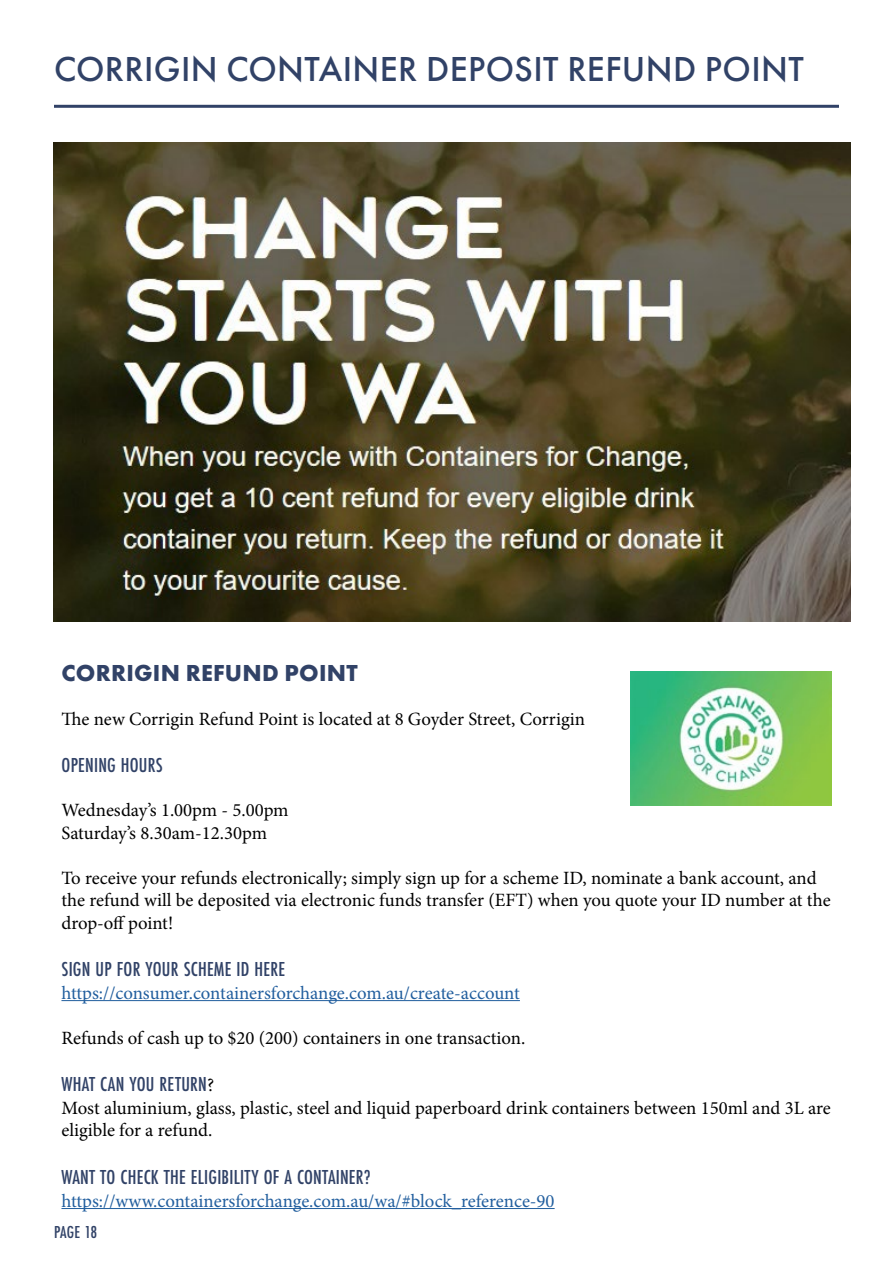
<style>
.page{position:relative;width:893px;height:1263px;background:#fff}
.page>*{position:absolute;margin:0;border:0;box-sizing:border-box;transform-origin:0 0}
.t1{font:500 36px "Futura PT";letter-spacing:.01em;color:#314267}
.t2{font:700 24px "Futura PT";letter-spacing:.01em;color:#314267}
.t3{font:500 21px "Futura PT Cond";letter-spacing:.01em;color:#314267}
.t4{font:18.75px/22.5px "Minion Pro";color:#000}
.t5{font:18.75px "Minion Pro";letter-spacing:-.005em;color:#215e9e}
.t6{font:500 18px "Futura PT Cond";color:#314267}
.s1{font-family:"Minion Pro";font-weight:400;font-size:18.75px;color:#000}
</style>
<div class="page">
<img style="left:631px;top:671px;width:200px;height:134px">
<hr style="left:54px;top:105px;width:785px;height:3px;background:#314267">
<hr style="left:61px;top:1000px;width:459px;height:1px;background:#215e9e">
<hr style="left:61px;top:1208px;width:494px;height:1px;background:#215e9e">
<img style="left:53px;top:142px;width:798px;height:479px">
<h1 class="t1" style="left:54px;top:48px;width:751px">CORRIGIN CONTAINER DEPOSIT REFUND POINT</h1>
<p class="t2" style="left:62px;top:657px;width:298px">CORRIGIN REFUND POINT</p>
<p class="t4" style="left:61px;top:708px;width:525px">The new Corrigin Refund Point is located at 8 Goyder Street, Corrigin</p>
<p class="t3" style="left:62px;top:752px;width:103px">OPENING HOURS</p>
<p class="t4" style="left:61px;top:799px;width:229px">Wednesday’s 1.00pm - 5.00pm<br>Saturday’s 8.30am-12.30pm</p>
<p class="t4" style="left:61px;top:866px;width:771px">To receive your refunds electronically; simply sign up for a scheme ID, nominate a bank account, and the refund will be deposited via electronic funds transfer (EFT) when you quote your ID number at the drop-off point!</p>
<p class="t3" style="left:62px;top:957px;width:225px">SIGN UP FOR YOUR SCHEME ID HERE</p>
<p class="t5" style="left:61px;top:980px;width:460px">https://consumer.containersforchange.com.au/create-account</p>
<p class="t4" style="left:61px;top:1026px;width:465px">Refunds of cash up to $20 (200) containers in one transaction.</p>
<p class="t3" style="left:62px;top:1072px;width:154px">WHAT CAN YOU RETURN<span class="s1">?</span></p>
<p class="t4" style="left:61px;top:1097px;width:771px">Most aluminium, glass, plastic, steel and liquid paperboard drink containers between 150ml and 3L are eligible for a refund.</p>
<p class="t3" style="left:62px;top:1165px;width:311px">WANT TO CHECK THE ELIGIBILITY OF A CONTAINER?</p>
<p class="t5" style="left:61px;top:1188px;width:495px">https://www.containersforchange.com.au/wa/#block_reference-90</p>
<p class="t6" style="left:54px;top:1221px;width:45px">PAGE 18</p>
</div>
